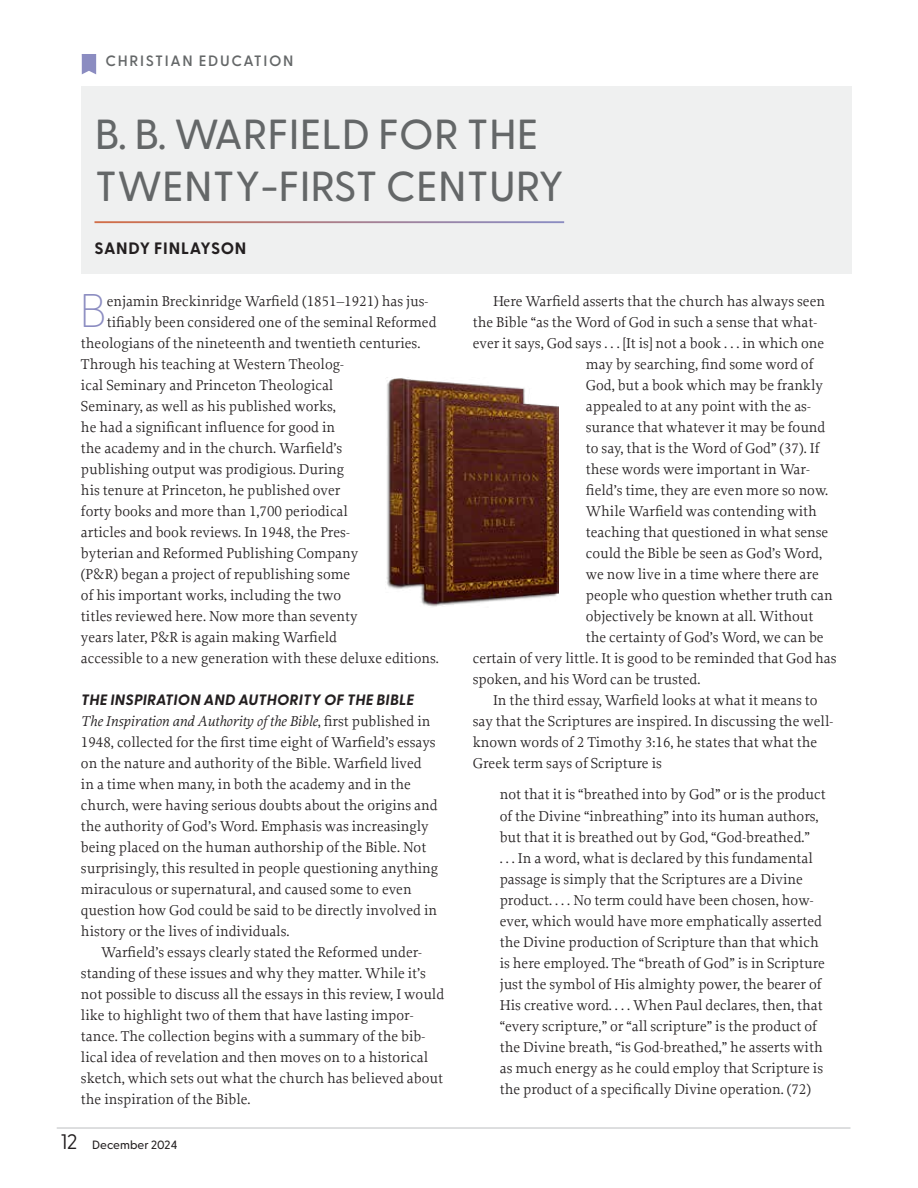
<style>
.page{position:relative;width:918px;height:1188px;background:#fff}
.page>*{position:absolute;margin:0;border:0;box-sizing:border-box;transform-origin:0 0}
.t1{font:100 47.1px "Greycliff CF";color:#8b8cc1}
.t2{font:500 42px/52.5px "Greycliff CF";color:#646768}
.t3{font:700 16.5px "Greycliff CF";letter-spacing:.035em;color:#231f20}
.t4{font:15px/21px "Proforma";color:#231f20}
.t5{font:italic 700 15px "Greycliff CF";letter-spacing:.01em;color:#231f20}
.t6{font:600 15px "Greycliff CF";letter-spacing:.11em;color:#646768}
.t7{font:500 12px "Greycliff CF";color:#231f20}
.s1{font-style:italic}
.s2{font-weight:400;font-size:21px}
</style>
<div class="page">
<hr style="left:57px;top:1128px;width:794px;height:1px;background:#bcbec0">
<div style="left:81px;top:86px;width:770px;height:188px;background:#eff0f0"></div>
<svg style="left:82px;top:54px;width:14px;height:20px"></svg>
<hr style="left:94px;top:221px;width:470px;height:2px;background:#fff">
<img style="left:386px;top:377px;width:173px;height:230px">
<p class="t6" style="left:106px;top:50px;width:190px">CHRISTIAN EDUCATION</p>
<h2 class="t2" style="left:95px;top:105px;width:471px">B. B. WARFIELD FOR THE<br>TWENTY-FIRST CENTURY</h2>
<p class="t3" style="left:95px;top:235px;width:153px">SANDY FINLAYSON</p>
<h1 class="t1" style="left:79px;top:275px;width:29px">B</h1>
<p class="t4" style="left:107px;top:290px;width:323px">enjamin Breckinridge Warfield (1851–1921) has jus-</p>
<p class="t4" style="left:107px;top:311px;width:331px">tifiably been considered one of the seminal Reformed</p>
<p class="t4" style="left:81px;top:332px;width:341px">theologians of the nineteenth and twentieth centuries.</p>
<p class="t4" style="left:81px;top:353px;width:264px">Through his teaching at Western Theolog-</p>
<p class="t4" style="left:81px;top:374px;width:254px">ical Seminary and Princeton Theological</p>
<p class="t4" style="left:81px;top:395px;width:256px">Seminary, as well as his published works,</p>
<p class="t4" style="left:81px;top:416px;width:256px">he had a significant influence for good in</p>
<p class="t4" style="left:81px;top:437px;width:263px">the academy and in the church. Warfield’s</p>
<p class="t4" style="left:81px;top:458px;width:265px">publishing output was prodigious. During</p>
<p class="t4" style="left:81px;top:479px;width:261px">his tenure at Princeton, he published over</p>
<p class="t4" style="left:81px;top:500px;width:268px">forty books and more than 1,700 periodical</p>
<p class="t4" style="left:81px;top:521px;width:270px">articles and book reviews. In 1948, the Pres-</p>
<p class="t4" style="left:81px;top:542px;width:279px">byterian and Reformed Publishing Company</p>
<p class="t4" style="left:81px;top:563px;width:271px">(P&amp;R) began a project of republishing some</p>
<p class="t4" style="left:81px;top:584px;width:262px">of his important works, including the two</p>
<p class="t4" style="left:81px;top:605px;width:278px">titles reviewed here. Now more than seventy</p>
<p class="t4" style="left:81px;top:626px;width:258px">years later, P&amp;R is again making Warfield</p>
<p class="t4" style="left:81px;top:647px;width:359px">accessible to a new generation with these deluxe editions.</p>
<p class="t5" style="left:81px;top:688px;width:335px">THE INSPIRATION AND AUTHORITY OF THE BIBLE</p>
<p class="t4" style="left:81px;top:710px;width:359px"><span class="s1">The Inspiration and Authority of the Bible</span>, first published in 1948, collected for the first time eight of Warfield’s essays on the nature and authority of the Bible. Warfield lived in a time when many, in both the academy and in the church, were having serious doubts about the origins and the authority of God’s Word. Emphasis was increasingly being placed on the human authorship of the Bible. Not surprisingly, this resulted in people questioning anything miraculous or supernatural, and caused some to even question how God could be said to be directly involved in history or the lives of individuals.</p>
<p class="t4" style="left:81px;top:941px;width:365px;text-indent:20px">Warfield’s essays clearly stated the Reformed under&shy;standing of these issues and why they matter. While it’s not possible to discuss all the essays in this review, I would like to highlight two of them that have lasting impor&shy;tance. The collection begins with a summary of the bib&shy;lical idea of revelation and then moves on to a historical sketch, which sets out what the church has believed about the inspiration of the Bible.</p>
<p class="t7" style="left:61px;top:1135px;width:118px"><span class="s2">12</span> December 2024</p>
<p class="t4" style="left:493px;top:290px;width:334px">Here Warfield asserts that the church has always seen</p>
<p class="t4" style="left:473px;top:311px;width:346px">the Bible “as the Word of God in such a sense that what-</p>
<p class="t4" style="left:473px;top:332px;width:353px">ever it says, God says . . . [It is] not a book . . . in which one</p>
<p class="t4" style="left:586px;top:353px;width:229px">may by searching, find some word of</p>
<p class="t4" style="left:586px;top:374px;width:239px">God, but a book which may be frankly</p>
<p class="t4" style="left:586px;top:395px;width:226px">appealed to at any point with the as-</p>
<p class="t4" style="left:586px;top:416px;width:241px">surance that whatever it may be found</p>
<p class="t4" style="left:586px;top:437px;width:235px">to say, that is the Word of God” (37). If</p>
<p class="t4" style="left:586px;top:458px;width:225px">these words were important in War-</p>
<p class="t4" style="left:586px;top:479px;width:244px">field’s time, they are even more so now.</p>
<p class="t4" style="left:586px;top:500px;width:232px">While Warfield was contending with</p>
<p class="t4" style="left:586px;top:521px;width:244px">teaching that questioned in what sense</p>
<p class="t4" style="left:586px;top:542px;width:238px">could the Bible be seen as God’s Word,</p>
<p class="t4" style="left:586px;top:563px;width:234px">we now live in a time where there are</p>
<p class="t4" style="left:586px;top:584px;width:248px">people who question whether truth can</p>
<p class="t4" style="left:586px;top:605px;width:229px">objectively be known at all. Without</p>
<p class="t4" style="left:586px;top:626px;width:239px">the certainty of God’s Word, we can be</p>
<p class="t4" style="left:473px;top:647px;width:365px">certain of very little. It is good to be reminded that God has</p>
<p class="t4" style="left:473px;top:668px;width:229px">spoken, and his Word can be trusted.</p>
<p class="t4" style="left:493px;top:689px;width:326px">In the third essay, Warfield looks at what it means to</p>
<p class="t4" style="left:473px;top:710px;width:362px">say that the Scriptures are inspired. In discussing the well-</p>
<p class="t4" style="left:473px;top:731px;width:346px">known words of 2 Timothy 3:16, he states that what the</p>
<p class="t4" style="left:473px;top:752px;width:191px">Greek term says of Scripture is</p>
<p class="t4" style="left:500px;top:784px;width:327px">not that it is “breathed into by God” or is the product of the Divine “inbreathing” into its human authors, but that it is breathed out by God, “God-breathed.”<br>. . . In a word, what is declared by this fundamental passage is simply that the Scriptures are a Divine product. . . . No term could have been chosen, how&shy;ever, which would have more emphatically asserted the Divine production of Scripture than that which is here employed. The “breath of God” is in Scripture just the symbol of His almighty power, the bearer of His creative word. . . . When Paul declares, then, that “every scripture,” or “all scripture” is the product of the Divine breath, “is God-breathed,” he asserts with as much energy as he could employ that Scripture is the product of a specifically Divine operation. (72)</p>
</div>
